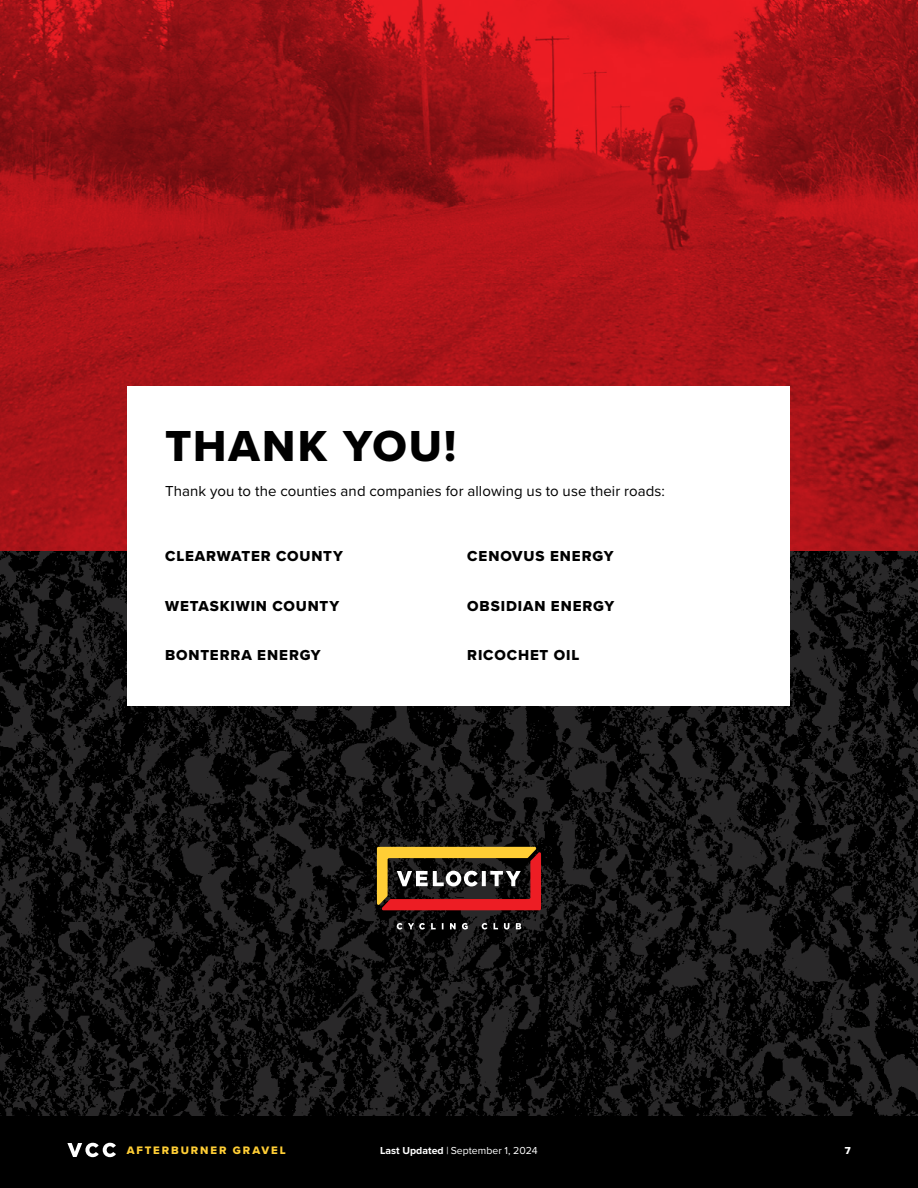
<style>
.page{position:relative;width:918px;height:1188px;background:#fff}
.page>*{position:absolute;margin:0;border:0;box-sizing:border-box;transform-origin:0 0}
.t1{font:45px "Proxima Nova Extrabld";letter-spacing:.045em;color:#000}
.t2{font:15px "Proxima Nova Extrabld";letter-spacing:.06em;color:#000}
.t3{font:15px "Proxima Nova";letter-spacing:.005em;color:#000}
.t4{font:11.25px "Proxima Nova Extrabld";letter-spacing:.17em;color:#ffce35}
.t5{font:10.5px "Proxima Nova";color:#fff}
.t6{font:10.5px "Proxima Nova Extrabld";color:#fff}
.s1{font-weight:700}
</style>
<div class="page">
<div style="left:0;top:1115px;width:918px;height:73px;background:#000"></div>
<svg style="left:67px;top:1143px;width:49px;height:14px"></svg>
<img style="left:0;top:551px;width:918px;height:564px">
<img style="left:0;top:0;width:918px;height:551px">
<div style="left:127px;top:387px;width:663px;height:319px;background:#fff"></div>
<svg style="left:397px;top:923px;width:5px;height:7px"></svg>
<svg style="left:408px;top:923px;width:17px;height:7px"></svg>
<svg style="left:431px;top:923px;width:5px;height:6px"></svg>
<svg style="left:450px;top:923px;width:6px;height:6px"></svg>
<svg style="left:462px;top:923px;width:6px;height:7px"></svg>
<svg style="left:482px;top:923px;width:5px;height:7px"></svg>
<svg style="left:494px;top:923px;width:4px;height:6px"></svg>
<svg style="left:504px;top:923px;width:5px;height:7px"></svg>
<svg style="left:516px;top:923px;width:5px;height:6px"></svg>
<svg style="left:377px;top:847px;width:164px;height:63px;background:#854f30"></svg>
<h1 class="t1" style="left:165px;top:413px;width:293px">THANK YOU!</h1>
<p class="t3" style="left:165px;top:479px;width:501px">Thank you to the counties and companies for allowing us to use their roads:</p>
<p class="t2" style="left:165px;top:545px;width:179px">CLEARWATER COUNTY</p>
<p class="t2" style="left:165px;top:595px;width:176px">WETASKIWIN COUNTY</p>
<p class="t2" style="left:165px;top:644px;width:157px">BONTERRA ENERGY</p>
<p class="t2" style="left:467px;top:545px;width:148px">CENOVUS ENERGY</p>
<p class="t2" style="left:467px;top:595px;width:149px">OBSIDIAN ENERGY</p>
<p class="t2" style="left:467px;top:644px;width:114px">RICOCHET OIL</p>
<p class="t4" style="left:127px;top:1142px;width:161px">AFTERBURNER GRAVEL</p>
<p class="t5" style="left:380px;top:1143px;width:159px"><span class="s1">Last Updated</span> | September 1, 2024</p>
<p class="t6" style="left:845px;top:1143px;width:7px">7</p>
</div>
